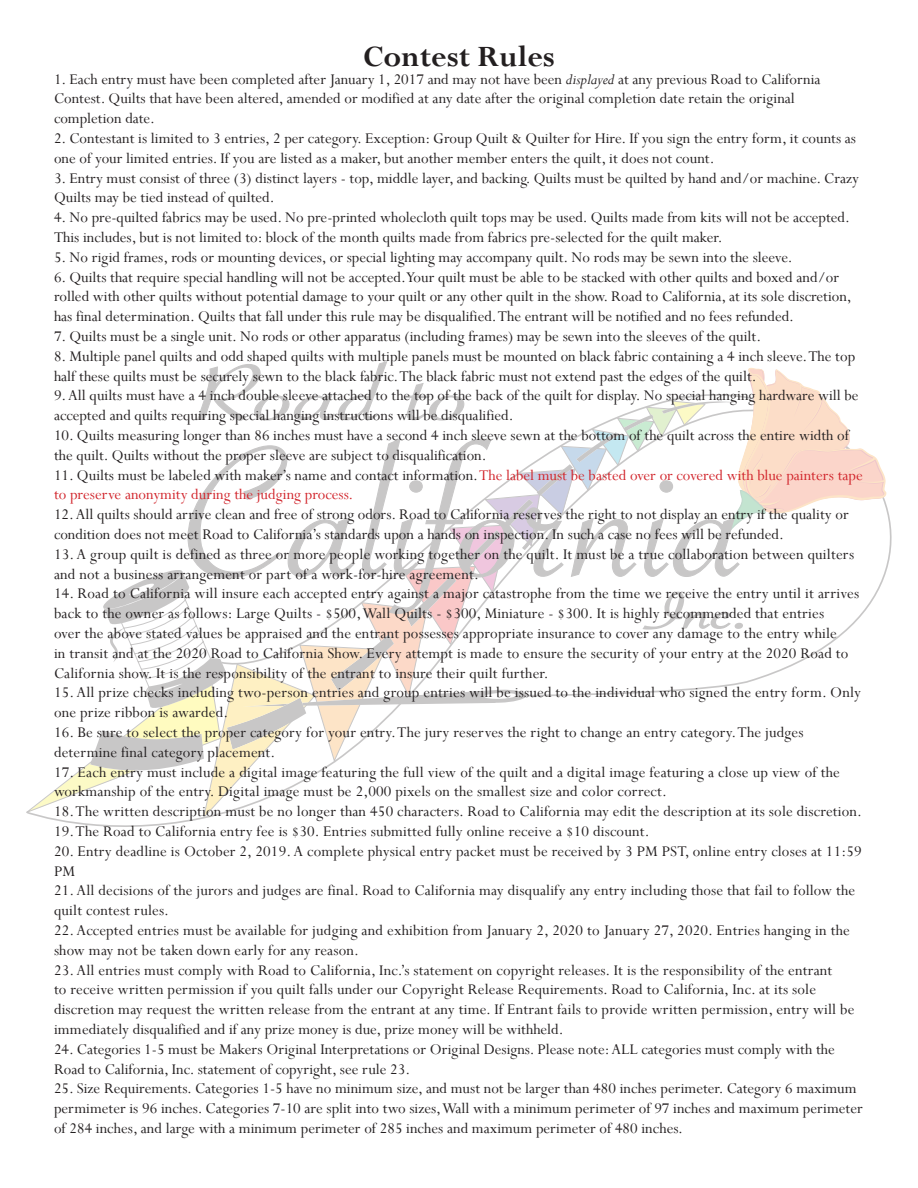
<style>
.page{position:relative;width:918px;height:1188px;background:#fff}
.page>*{position:absolute;margin:0;border:0;box-sizing:border-box;transform-origin:0 0}
.t1{font:700 33px "Perpetua";color:#231f20}
.t2{font:16.5px/19.8px "Perpetua";color:#231f20}
.t3{font:16.5px/19.8px "Perpetua";color:#d1232a}
.s1{font-style:italic}
.s2{color:#231f20}
</style>
<div class="page">
<svg style="left:26px;top:361px;width:860px;height:466px"></svg>
<p class="t1" style="left:363px;top:36px;width:193px">Contest Rules</p>
<p class="t2" style="left:54px;top:69px;width:768px">1. Each entry must have been completed after January 1, 2017 and may not have been <span class="s1">displayed</span> at any previous Road to California<br>Contest. Quilts that have been altered, amended or modified at any date after the original completion date retain the original completion date.</p>
<p class="t2" style="left:54px;top:128px;width:804px">2. Contestant is limited to 3 entries, 2 per category. Exception: Group Quilt &amp; Quilter for Hire. If you sign the entry form, it counts as one of your limited entries. If you are listed as a maker, but another member enters the quilt, it does not count.</p>
<p class="t2" style="left:54px;top:168px;width:807px">3. Entry must consist of three (3) distinct layers - top, middle layer, and backing. Quilts must be quilted by hand and/or machine. Crazy<br>Quilts may be tied instead of quilted.</p>
<p class="t2" style="left:54px;top:207px;width:797px">4. No pre-quilted fabrics may be used. No pre-printed wholecloth quilt tops may be used. Quilts made from kits will not be accepted.<br>This includes, but is not limited to: block of the month quilts made from fabrics pre-selected for the quilt maker.</p>
<p class="t2" style="left:54px;top:247px;width:740px">5. No rigid frames, rods or mounting devices, or special lighting may accompany quilt. No rods may be sewn into the sleeve.</p>
<p class="t2" style="left:54px;top:267px;width:799px">6. Quilts that require special handling will not be accepted. Your quilt must be able to be stacked with other quilts and boxed and/or rolled with other quilts without potential damage to your quilt or any other quilt in the show. Road to California, at its sole discretion, has final determination. Quilts that fall under this rule may be disqualified. The entrant will be notified and no fees refunded.</p>
<p class="t2" style="left:54px;top:326px;width:709px">7. Quilts must be a single unit. No rods or other apparatus (including frames) may be sewn into the sleeves of the quilt.</p>
<p class="t2" style="left:54px;top:346px;width:803px">8. Multiple panel quilts and odd shaped quilts with multiple panels must be mounted on black fabric containing a 4 inch sleeve. The top half these quilts must be securely sewn to the black fabric. The black fabric must not extend past the edges of the quilt.</p>
<p class="t2" style="left:54px;top:385px;width:806px">9. All quilts must have a 4 inch double sleeve attached to the top of the back of the quilt for display. No special hanging hardware will be accepted and quilts requiring special hanging instructions will be disqualified.</p>
<p class="t2" style="left:54px;top:425px;width:796px">10. Quilts measuring longer than 86 inches must have a second 4 inch sleeve sewn at the bottom of the quilt across the entire width of the quilt. Quilts without the proper sleeve are subject to disqualification.</p>
<p class="t3" style="left:54px;top:465px;width:810px"><span class="s2">11. Quilts must be labeled with maker’s name and contact information.</span> The label must be basted over or covered with blue painters tape to preserve anonymity during the judging process.</p>
<p class="t2" style="left:54px;top:504px;width:796px">12. All quilts should arrive clean and free of strong odors. Road to California reserves the right to not display an entry if the quality or condition does not meet Road to California’s standards upon a hands on inspection. In such a case no fees will be refunded.</p>
<p class="t2" style="left:54px;top:544px;width:802px">13. A group quilt is defined as three or more people working together on the quilt. It must be a true collaboration between quilters and not a business arrangement or part of a work-for-hire agreement.</p>
<p class="t2" style="left:54px;top:583px;width:807px">14. Road to California will insure each accepted entry against a major catastrophe from the time we receive the entry until it arrives back to the owner as follows: Large Quilts - $500, Wall Quilts - $300, Miniature - $300. It is highly recommended that entries<br>over the above stated values be appraised and the entrant possesses appropriate insurance to cover any damage to the entry while<br>in transit and at the 2020 Road to California Show. Every attempt is made to ensure the security of your entry at the 2020 Road to California show. It is the responsibility of the entrant to insure their quilt further.</p>
<p class="t2" style="left:54px;top:682px;width:808px">15. All prize checks including two-person entries and group entries will be issued to the individual who signed the entry form. Only one prize ribbon is awarded.</p>
<p class="t2" style="left:54px;top:722px;width:751px">16. Be sure to select the proper category for your entry. The jury reserves the right to change an entry category. The judges determine final category placement.</p>
<p class="t2" style="left:54px;top:762px;width:787px">17. Each entry must include a digital image featuring the full view of the quilt and a digital image featuring a close up view of the workmanship of the entry. Digital image must be 2,000 pixels on the smallest size and color correct.</p>
<p class="t2" style="left:54px;top:801px;width:810px">18. The written description must be no longer than 450 characters. Road to California may edit the description at its sole discretion.</p>
<p class="t2" style="left:54px;top:821px;width:597px">19. The Road to California entry fee is $30. Entries submitted fully online receive a $10 discount.</p>
<p class="t2" style="left:54px;top:841px;width:809px">20. Entry deadline is October 2, 2019. A complete physical entry packet must be received by 3 PM PST, online entry closes at 11:59<br>PM</p>
<p class="t2" style="left:54px;top:880px;width:803px">21. All decisions of the jurors and judges are final. Road to California may disqualify any entry including those that fail to follow the quilt contest rules.</p>
<p class="t2" style="left:54px;top:920px;width:797px">22. Accepted entries must be available for judging and exhibition from January 2, 2020 to January 27, 2020. Entries hanging in the show may not be taken down early for any reason.</p>
<p class="t2" style="left:54px;top:960px;width:802px">23. All entries must comply with Road to California, Inc.’s statement on copyright releases. It is the responsibility of the entrant<br>to receive written permission if you quilt falls under our Copyright Release Requirements. Road to California, Inc. at its sole discretion may request the written release from the entrant at any time. If Entrant fails to provide written permission, entry will be immediately disqualified and if any prize money is due, prize money will be withheld.</p>
<p class="t2" style="left:54px;top:1039px;width:782px">24. Categories 1-5 must be Makers Original Interpretations or Original Designs. Please note: ALL categories must comply with the<br>Road to California, Inc. statement of copyright, see rule 23.</p>
<p class="t2" style="left:54px;top:1078px;width:810px">25. Size Requirements. Categories 1-5 have no minimum size, and must not be larger than 480 inches perimeter. Category 6 maximum permimeter is 96 inches. Categories 7-10 are split into two sizes, Wall with a minimum perimeter of 97 inches and maximum perimeter of 284 inches, and large with a minimum perimeter of 285 inches and maximum perimeter of 480 inches.</p>
</div>
